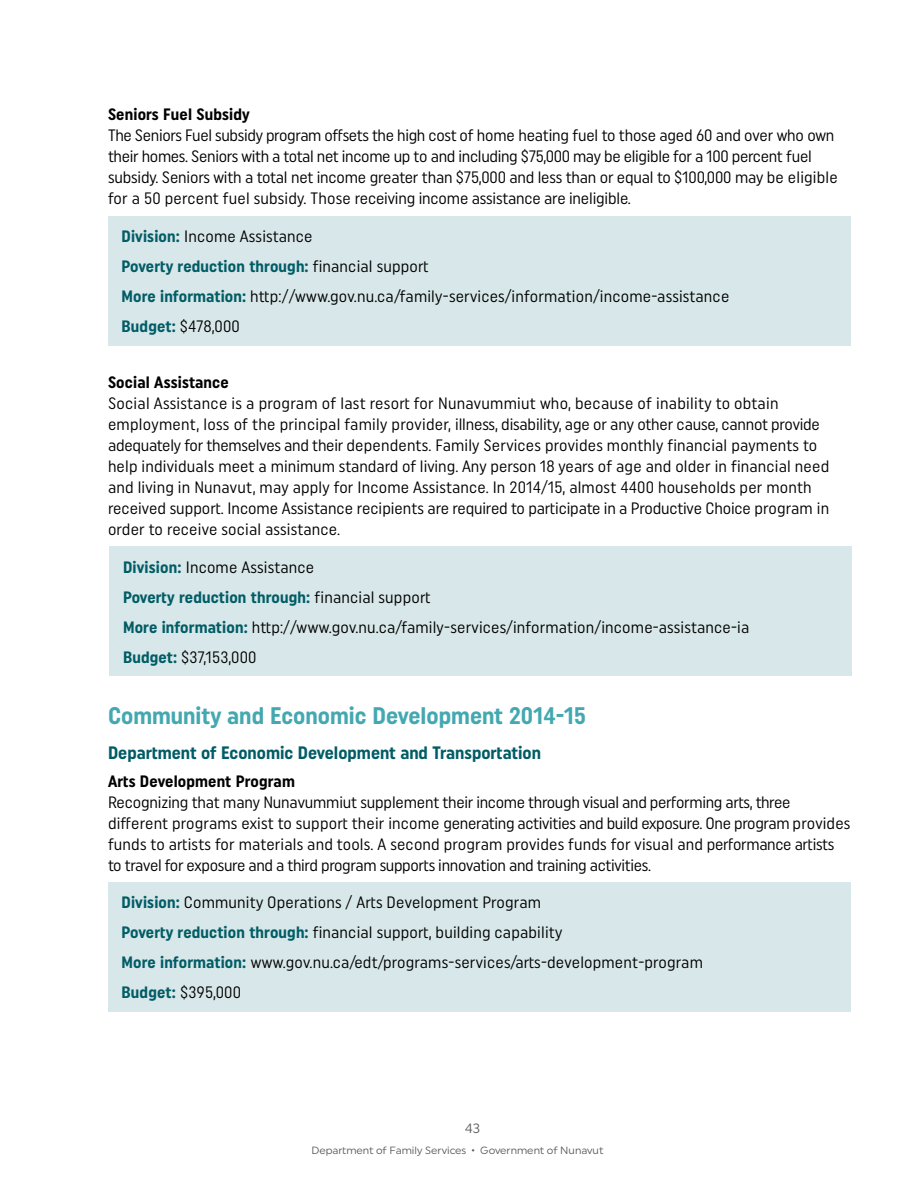
<style>
.page{position:relative;width:918px;height:1188px;background:#fff}
.page>*{position:absolute;margin:0;border:0;box-sizing:border-box;transform-origin:0 0}
.t1{font:700 24px "Uniform Condensed";color:#44a8b1}
.t2{font:700 18px "Uniform Condensed";color:#005c65}
.t3{font:16.5px/21px "Uniform Condensed";color:#000}
.t4{font:16.5px/21px "Uniform Condensed";letter-spacing:-.02em;color:#000}
.t5{font:700 16.5px "Uniform Condensed";letter-spacing:.01em;color:#000}
.t6{font:13.5px "Uniform";color:#58595b}
.t7{font:10.5px "Uniform";color:#58595b}
.s1{font-weight:700;color:#005c65}
</style>
<div class="page">
<div style="left:108px;top:882px;width:742px;height:130px;background:#d8e7e9"></div>
<div style="left:108px;top:216px;width:742px;height:129px;background:#d8e7e9"></div>
<div style="left:110px;top:547px;width:742px;height:129px;background:#d8e7e9"></div>
<p class="t5" style="left:108px;top:105px;width:143px">Seniors Fuel Subsidy</p>
<p class="t3" style="left:108px;top:125px;width:731px">The Seniors Fuel subsidy program offsets the high cost of home heating fuel to those aged 60 and over who own their homes. Seniors with a total net income up to and including $75,000 may be eligible for a 100 percent fuel subsidy. Seniors with a total net income greater than $75,000 and less than or equal to $100,000 may be eligible for a 50 percent fuel subsidy. Those receiving income assistance are ineligible.</p>
<p class="t3" style="left:122px;top:221px;width:609px;line-height:30px"><span class="s1">Division:</span> Income Assistance<br><span class="s1">Poverty reduction through:</span> financial support<br><span class="s1">More information:</span> http://www.gov.nu.ca/family-services/information/income-assistance <span class="s1">Budget:</span> $478,000</p>
<p class="t5" style="left:108px;top:372px;width:122px">Social Assistance</p>
<p class="t3" style="left:108px;top:393px;width:723px">Social Assistance is a program of last resort for Nunavummiut who, because of inability to obtain employment, loss of the principal family provider, illness, disability, age or any other cause, cannot provide adequately for themselves and their dependents. Family Services provides monthly financial payments to help individuals meet a minimum standard of living. Any person 18 years of age and older in financial need and living in Nunavut, may apply for Income Assistance. In 2014/15, almost 4400 households per month received support. Income Assistance recipients are required to participate in a Productive Choice program in order to receive social assistance.</p>
<p class="t3" style="left:123px;top:551px;width:628px;line-height:30px"><span class="s1">Division:</span> Income Assistance<br><span class="s1">Poverty reduction through:</span> financial support<br><span class="s1">More information:</span> http://www.gov.nu.ca/family-services/information/income-assistance-ia <span class="s1">Budget:</span> $37,153,000</p>
<h1 class="t1" style="left:108px;top:701px;width:479px">Community and Economic Development 2014-15</h1>
<p class="t2" style="left:108px;top:742px;width:434px">Department of Economic Development and Transportation</p>
<p class="t5" style="left:108px;top:771px;width:188px">Arts Development Program</p>
<p class="t4" style="left:108px;top:791px;width:744px">Recognizing that many Nunavummiut supplement their income through visual and performing arts, three different programs exist to support their income generating activities and build exposure. One program provides funds to artists for materials and tools. A second program provides funds for visual and performance artists to travel for exposure and a third program supports innovation and training activities.</p>
<p class="t3" style="left:122px;top:887px;width:583px;line-height:30px"><span class="s1">Division:</span> Community Operations / Arts Development Program<br><span class="s1">Poverty reduction through:</span> financial support, building capability<br><span class="s1">More information:</span> www.gov.nu.ca/edt/programs-services/arts-development-program <span class="s1">Budget:</span> $395,000</p>
<p class="t6" style="left:465px;top:1121px;width:17px">43</p>
<p class="t7" style="left:311px;top:1144px;width:294px">Department of Family Services • Government of Nunavut</p>
</div>
